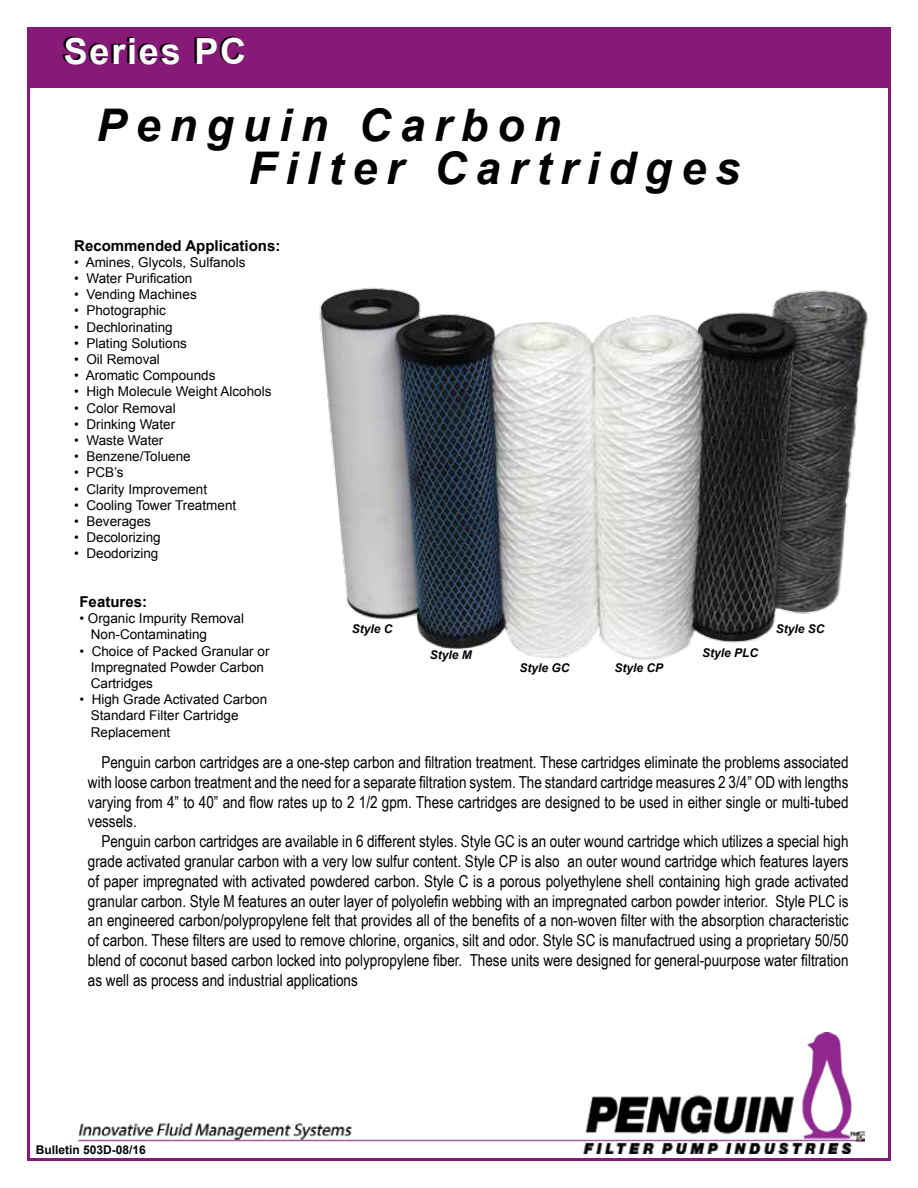
<style>
.page{position:relative;width:918px;height:1188px;background:#fff}
.page>*{position:absolute;margin:0;border:0;box-sizing:border-box;transform-origin:0 0}
.t1{font:italic 700 45px/43.2px "Arial";letter-spacing:.2em;color:#000}
.t2{font:700 36px "Arial";letter-spacing:.05em;color:#fff}
.t3{font:16.5px/19.8px "Arial Narrow";color:#000;text-align:justify}
.t4{font:700 15px "Arial";color:#000}
.t5{font:13.5px/16.2px "Arial";color:#000}
.t6{font:italic 700 12px "Arial";color:#000}
.t7{font:700 12px "Arial";color:#000}
</style>
<div class="page">
<div style="left:27px;top:27px;width:864px;height:60px;background:#871977"></div>
<img style="left:78px;top:1032px;width:787px;height:121px">
<img style="left:319px;top:287px;width:549px;height:373px">
<h2 class="t2" style="left:64px;top:28px;width:184px">Series PC</h2>
<h1 class="t1" style="left:249px;top:105px;width:493px;text-indent:-152px">Penguin Carbon<br>Filter Cartridges</h1>
<p class="t4" style="left:74px;top:235px;width:208px">Recommended Applications:</p>
<p class="t5" style="left:74px;top:254px;width:173px">• Amines, Glycols, Sulfanols</p>
<p class="t5" style="left:74px;top:270px;width:120px">• Water Purification</p>
<p class="t5" style="left:74px;top:287px;width:124px">• Vending Machines</p>
<p class="t5" style="left:74px;top:303px;width:93px">• Photographic</p>
<p class="t5" style="left:74px;top:319px;width:100px">• Dechlorinating</p>
<p class="t5" style="left:74px;top:335px;width:114px">• Plating Solutions</p>
<p class="t5" style="left:74px;top:351px;width:87px">• Oil Removal</p>
<p class="t5" style="left:74px;top:368px;width:143px">• Aromatic Compounds</p>
<p class="t5" style="left:74px;top:384px;width:199px">• High Molecule Weight Alcohols</p>
<p class="t5" style="left:74px;top:400px;width:103px">• Color Removal</p>
<p class="t5" style="left:74px;top:416px;width:102px">• Drinking Water</p>
<p class="t5" style="left:74px;top:432px;width:91px">• Waste Water</p>
<p class="t5" style="left:74px;top:449px;width:118px">• Benzene/Toluene</p>
<p class="t5" style="left:74px;top:465px;width:51px">• PCB’s</p>
<p class="t5" style="left:74px;top:481px;width:135px">• Clarity Improvement</p>
<p class="t5" style="left:74px;top:497px;width:164px">• Cooling Tower Treatment</p>
<p class="t5" style="left:74px;top:513px;width:78px">• Beverages</p>
<p class="t5" style="left:74px;top:530px;width:88px">• Decolorizing</p>
<p class="t5" style="left:74px;top:546px;width:86px">• Deodorizing</p>
<p class="t4" style="left:79px;top:592px;width:69px">Features:</p>
<p class="t5" style="left:91px;top:611px;width:155px;text-indent:-11px">• Organic Impurity Removal<br>Non-Contaminating</p>
<p class="t5" style="left:91px;top:643px;width:180px;text-indent:-11px">• Choice of Packed Granular or<br>Impregnated Powder Carbon<br>Cartridges</p>
<p class="t5" style="left:91px;top:692px;width:178px;text-indent:-11px">• High Grade Activated Carbon<br>Standard Filter Cartridge<br>Replacement</p>
<p class="t6" style="left:352px;top:621px;width:42px">Style C</p>
<p class="t6" style="left:430px;top:647px;width:44px">Style M</p>
<p class="t6" style="left:702px;top:645px;width:58px">Style PLC</p>
<p class="t6" style="left:520px;top:660px;width:52px">Style GC</p>
<p class="t6" style="left:614px;top:660px;width:50px">Style CP</p>
<p class="t6" style="left:776px;top:621px;width:50px">Style SC</p>
<p class="t3" style="left:88px;top:752px;width:762px;text-indent:13px">Penguin carbon cartridges are a one-step carbon and filtration treatment. These cartridges eliminate the problems associated with loose carbon treatment and the need for a separate filtration system. The standard cartridge measures 2 3/4” OD with lengths varying from 4” to 40” and flow rates up to 2 1/2 gpm. These cartridges are designed to be used in either single or multi-tubed vessels.</p>
<p class="t3" style="left:88px;top:831px;width:762px;text-indent:13px">Penguin carbon cartridges are available in 6 different styles. Style GC is an outer wound cartridge which utilizes a special high grade activated granular carbon with a very low sulfur content. Style CP is also an outer wound cartridge which features layers of paper impregnated with activated powdered carbon. Style C is a porous polyethylene shell containing high grade activated granular carbon. Style M features an outer layer of polyolefin webbing with an impregnated carbon powder interior. Style PLC is an engineered carbon/polypropylene felt that provides all of the benefits of a non-woven filter with the absorption characteristic of carbon. These filters are used to remove chlorine, organics, silt and odor. Style SC is manufactrued using a proprietary 50/50 blend of coconut based carbon locked into polypropylene fiber. These units were designed for general-puurpose water filtration as well as process and industrial applications</p>
<p class="t7" style="left:36px;top:1142px;width:112px">Bulletin 503D-08/16</p>
</div>
